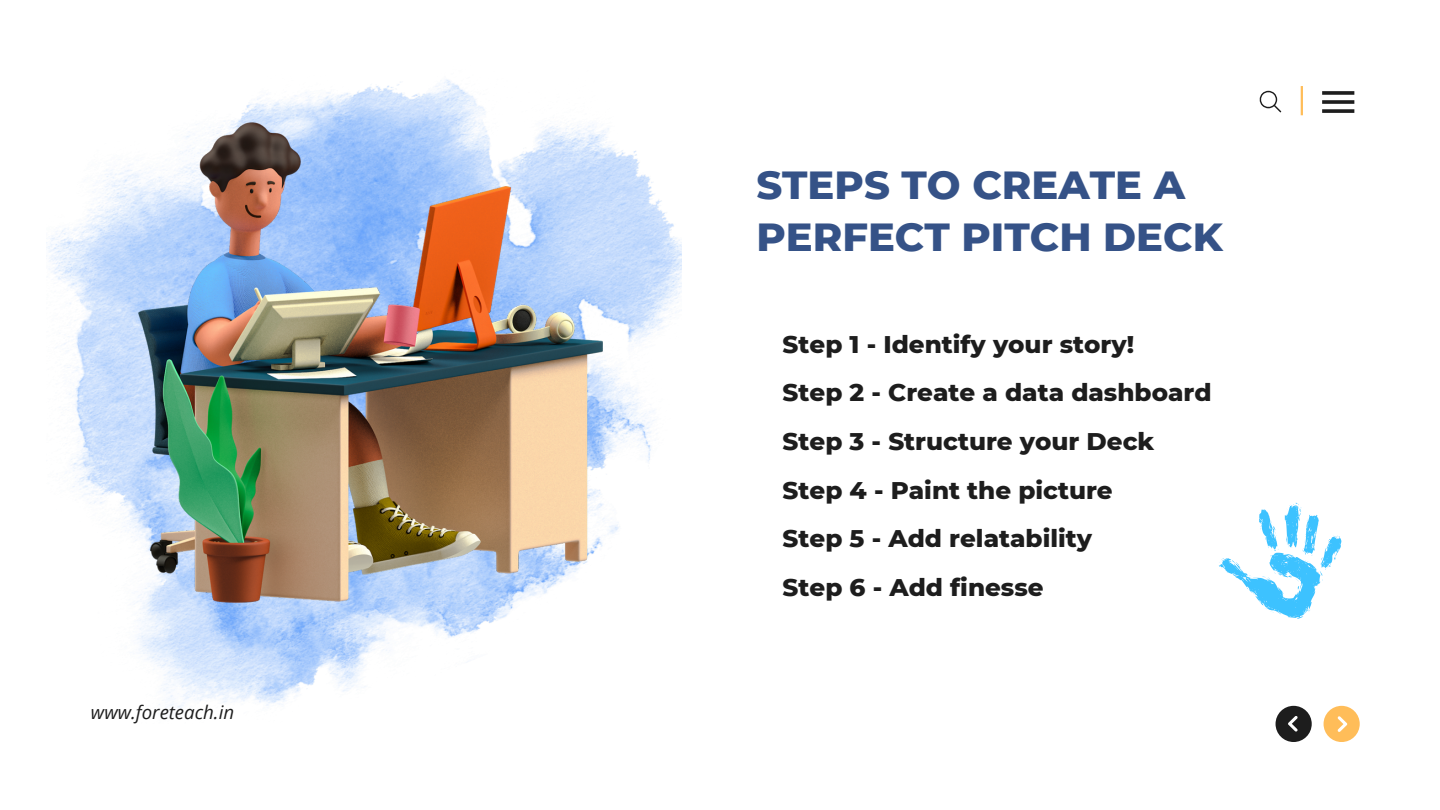
<style>
.page{position:relative;width:1440px;height:810px;background:#fff}
.page>*{position:absolute;margin:0;border:0;box-sizing:border-box;transform-origin:0 0}
.t1{font:800 40px/52.5px "Montserrat";color:#355287}
.t2{font:800 24.6px "Montserrat";color:#1d1d1d}
.t3{font:italic 18.7px "Open Sans";color:#1d1d1d}
</style>
<div class="page">
<div style="left:1324px;top:706px;width:36px;height:36px;background:#ffbd59;border-radius:50%"></div>
<div style="left:1276px;top:706px;width:36px;height:36px;background:#1d1d1d;border-radius:50%"></div>
<svg style="left:1338px;top:716px;width:9px;height:16px"></svg>
<svg style="left:1288px;top:716px;width:10px;height:16px"></svg>
<hr style="left:1301px;top:86px;width:2px;height:29px;background:#ffbd59">
<svg style="left:1259px;top:91px;width:22px;height:21px"></svg>
<svg style="left:1322px;top:91px;width:32px;height:22px"></svg>
<img style="left:47px;top:79px;width:635px;height:630px">
<img style="left:138px;top:122px;width:465px;height:480px">
<svg style="left:1219px;top:503px;width:123px;height:116px"></svg>
<p class="t3" style="left:91px;top:699px;width:145px">www.foreteach.in</p>
<p class="t1" style="left:756px;top:158px;width:468px">STEPS TO CREATE A<br>PERFECT PITCH DECK</p>
<p class="t2" style="left:783px;top:329px;width:353px">Step 1 - Identify your story!</p>
<p class="t2" style="left:783px;top:377px;width:430px">Step 2 - Create a data dashboard</p>
<p class="t2" style="left:783px;top:426px;width:373px">Step 3 - Structure your Deck</p>
<p class="t2" style="left:783px;top:475px;width:332px">Step 4 - Paint the picture</p>
<p class="t2" style="left:783px;top:524px;width:311px">Step 5 - Add relatability</p>
<p class="t2" style="left:783px;top:572px;width:262px">Step 6 - Add finesse</p>
</div>
